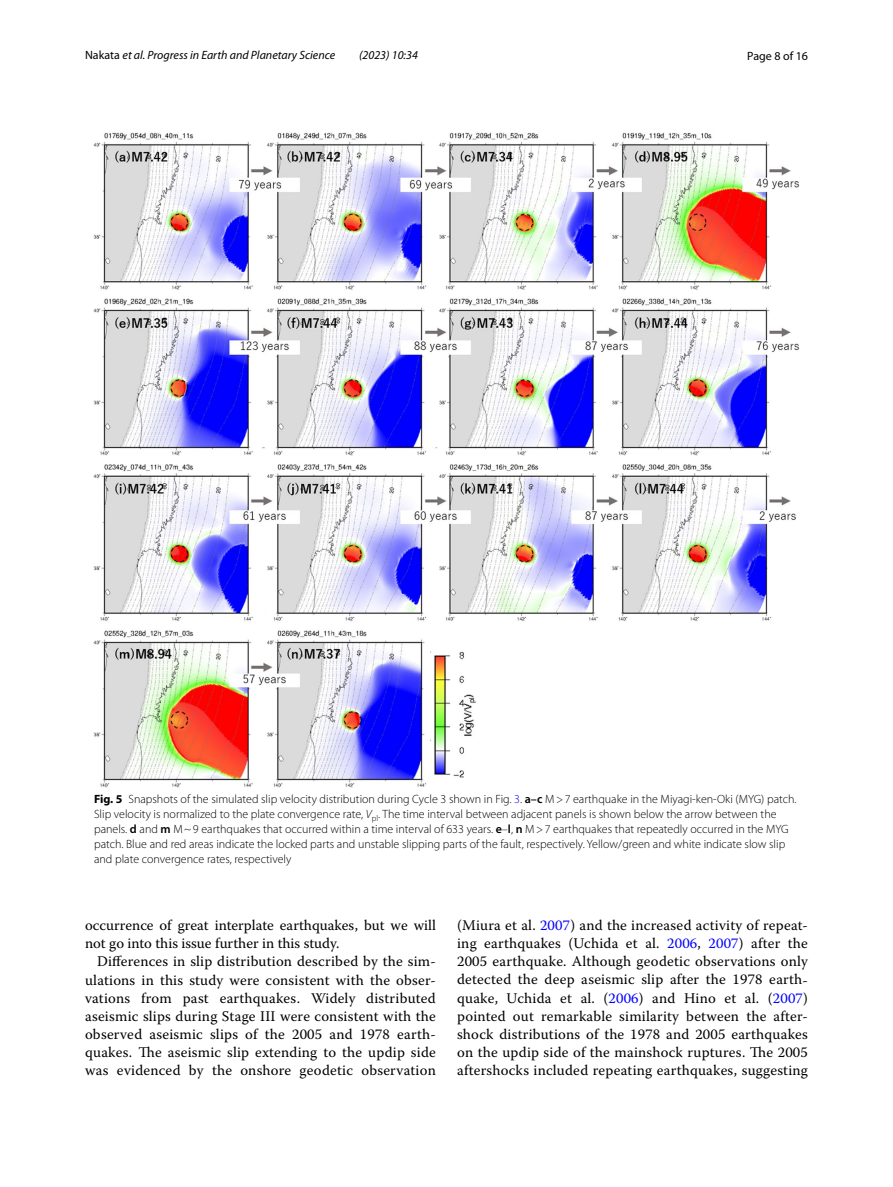
<style>
.page{position:relative;width:893px;height:1187px;background:#fff}
.page>*{position:absolute;margin:0;border:0;box-sizing:border-box;transform-origin:0 0}
.t1{font:14.7px/18px "Warnock Pro";letter-spacing:.01em;color:#000;text-align:justify}
.t2{font:300 12px/15px "Myriad Pro";color:#000}
.t3{font:italic 12px "Myriad Pro";color:#000}
.t4{font:12px "Myriad Pro";color:#000}
.s1{font-style:normal}
.s2{font-weight:700}
.s3{color:#00f}
.s4{font-weight:600}
.s5{font-style:italic}
</style>
<div class="page">
<img style="left:94px;top:133px;width:705px;height:654px">
<p class="t3" style="left:85px;top:48px;width:252px"><span class="s1">Nakata</span> et al. Progress in Earth and Planetary Science</p>
<p class="t3" style="left:359px;top:48px;width:60px">(2023) 10:34</p>
<p class="t4" style="left:747px;top:48px;width:62px">Page 8 of 16</p>
<p class="t2" style="left:94px;top:791px;width:704px"><span class="s2">Fig. 5</span> Snapshots of the simulated slip velocity distribution during Cycle 3 shown in Fig. <span class="s3">3</span>. <span class="s4">a–c</span> M&gt;7 earthquake in the Miyagi-ken-Oki (MYG) patch.<br>Slip velocity is normalized to the plate convergence rate, <span class="s5">V</span><sub>pl</sub>. The time interval between adjacent panels is shown below the arrow between the panels. <span class="s4">d</span> and <span class="s4">m</span> M~9 earthquakes that occurred within a time interval of 633 years. <span class="s4">e</span>–<span class="s4">l</span>, <span class="s4">n</span> M&gt;7 earthquakes that repeatedly occurred in the MYG patch. Blue and red areas indicate the locked parts and unstable slipping parts of the fault, respectively. Yellow/green and white indicate slow slip and plate convergence rates, respectively</p>
<p class="t1" style="left:85px;top:916px;width:352px">occurrence of great interplate earthquakes, but we will not go into this issue further in this study.</p>
<p class="t1" style="left:85px;top:952px;width:352px;text-indent:12px">Differences in slip distribution described by the sim&shy;ulations in this study were consistent with the obser&shy;vations from past earthquakes. Widely distributed aseismic slips during Stage III were consistent with the observed aseismic slips of the 2005 and 1978 earth&shy;quakes. The aseismic slip extending to the updip side was evidenced by the onshore geodetic observation</p>
<p class="t1" style="left:457px;top:916px;width:352px">(Miura et al. <span class="s3">2007</span>) and the increased activity of repeat&shy;ing earthquakes (Uchida et al. <span class="s3">2006</span>, <span class="s3">2007</span>) after the 2005 earthquake. Although geodetic observations only detected the deep aseismic slip after the 1978 earth&shy;quake, Uchida et al. (<span class="s3">2006</span>) and Hino et al. (<span class="s3">2007</span>) pointed out remarkable similarity between the after&shy;shock distributions of the 1978 and 2005 earthquakes on the updip side of the mainshock ruptures. The 2005 aftershocks included repeating earthquakes, suggesting</p>
</div>
